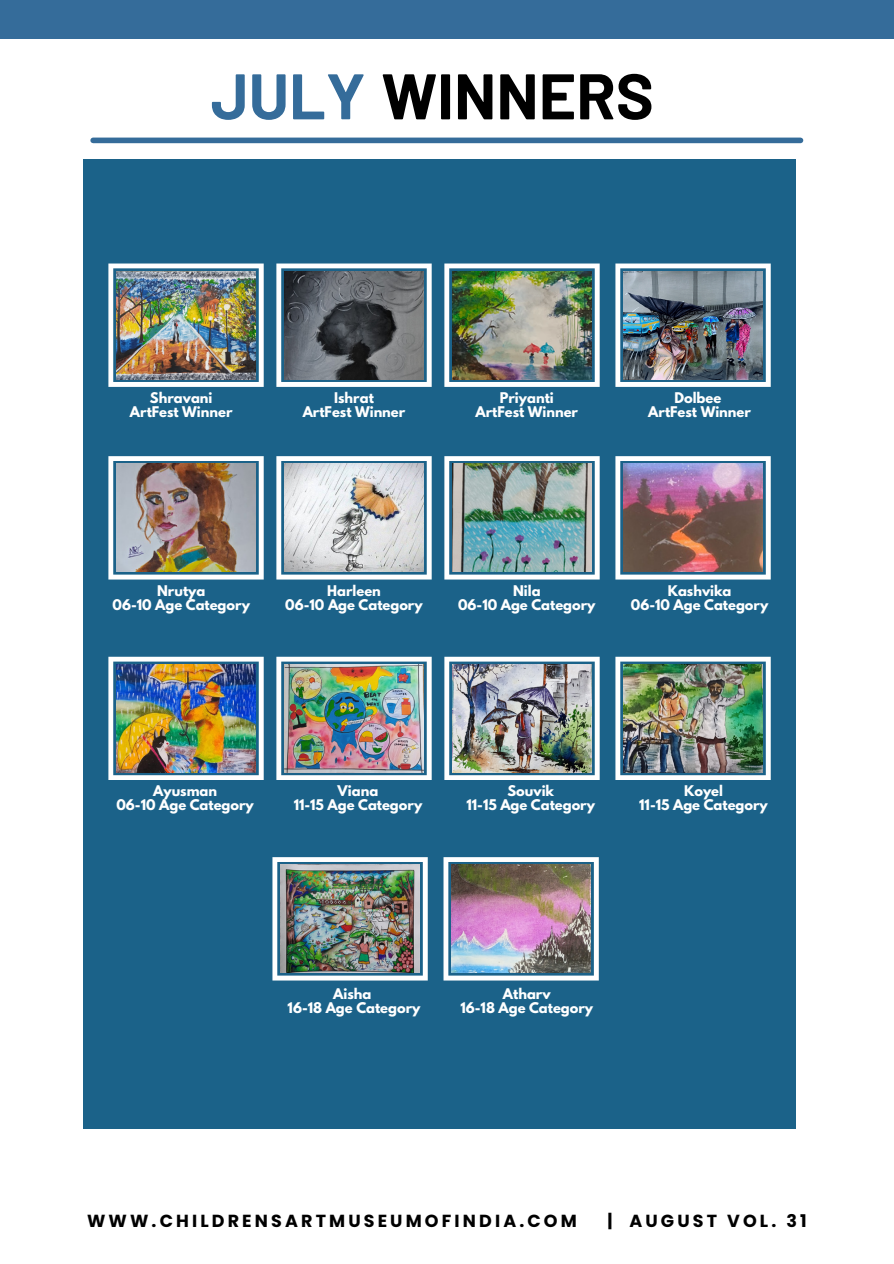
<style>
.page{position:relative;width:894px;height:1264px;background:#fff}
.page>*{position:absolute;margin:0;border:0;box-sizing:border-box;transform-origin:0 0}
.t1{font:700 64.35px "Barlow";color:#000}
.t2{font:700 17.55px "Poppins";letter-spacing:.18em;color:#000}
.t3{font:700 13.05px "League Spartan";color:#fff}
.s1{color:#356c9a}
</style>
<div class="page">
<div style="left:0;top:0;width:893px;height:39px;background:#356c9a"></div>
<div style="left:93px;top:138px;width:707px;height:5px;background:#356c9a"></div>
<div style="left:83px;top:160px;width:712px;height:968px;background:#1b6289"></div>
<svg style="left:108px;top:263px;width:155px;height:124px"></svg>
<img style="left:116px;top:271px;width:140px;height:108px">
<svg style="left:276px;top:263px;width:155px;height:124px"></svg>
<img style="left:284px;top:271px;width:139px;height:108px">
<svg style="left:444px;top:263px;width:155px;height:124px"></svg>
<img style="left:452px;top:271px;width:139px;height:108px">
<svg style="left:108px;top:456px;width:155px;height:123px"></svg>
<img style="left:116px;top:464px;width:140px;height:108px">
<svg style="left:276px;top:456px;width:155px;height:123px"></svg>
<img style="left:284px;top:464px;width:139px;height:108px">
<svg style="left:444px;top:456px;width:155px;height:123px"></svg>
<img style="left:452px;top:464px;width:139px;height:108px">
<svg style="left:108px;top:656px;width:155px;height:124px"></svg>
<img style="left:116px;top:664px;width:140px;height:108px">
<svg style="left:276px;top:656px;width:155px;height:124px"></svg>
<img style="left:284px;top:664px;width:139px;height:108px">
<svg style="left:444px;top:656px;width:155px;height:124px"></svg>
<img style="left:452px;top:664px;width:139px;height:108px">
<svg style="left:272px;top:857px;width:155px;height:123px"></svg>
<img style="left:280px;top:864px;width:139px;height:108px">
<svg style="left:615px;top:263px;width:155px;height:124px"></svg>
<img style="left:623px;top:271px;width:139px;height:108px">
<svg style="left:615px;top:456px;width:155px;height:123px"></svg>
<img style="left:623px;top:464px;width:139px;height:108px">
<svg style="left:615px;top:656px;width:155px;height:124px"></svg>
<img style="left:623px;top:664px;width:139px;height:108px">
<svg style="left:443px;top:857px;width:155px;height:123px"></svg>
<img style="left:451px;top:864px;width:139px;height:108px">
<h1 class="t1" style="left:211px;top:55px;width:444px"><span class="s1">JULY</span> WINNERS</h1>
<p class="t3" style="left:150px;top:391px;width:64px">Shravani</p>
<p class="t3" style="left:130px;top:405px;width:104px">ArtFest Winner</p>
<p class="t3" style="left:334px;top:391px;width:41px">Ishrat</p>
<p class="t3" style="left:302px;top:405px;width:104px">ArtFest Winner</p>
<p class="t3" style="left:499px;top:391px;width:56px">Priyanti</p>
<p class="t3" style="left:475px;top:405px;width:104px">ArtFest Winner</p>
<p class="t3" style="left:674px;top:391px;width:48px">Dolbee</p>
<p class="t3" style="left:648px;top:405px;width:104px">ArtFest Winner</p>
<p class="t3" style="left:157px;top:584px;width:50px">Nrutya</p>
<p class="t3" style="left:112px;top:598px;width:139px">06-10 Age Category</p>
<p class="t3" style="left:327px;top:584px;width:55px">Harleen</p>
<p class="t3" style="left:285px;top:598px;width:139px">06-10 Age Category</p>
<p class="t3" style="left:513px;top:584px;width:29px">Nila</p>
<p class="t3" style="left:458px;top:598px;width:139px">06-10 Age Category</p>
<p class="t3" style="left:667px;top:584px;width:65px">Kashvika</p>
<p class="t3" style="left:630px;top:598px;width:139px">06-10 Age Category</p>
<p class="t3" style="left:153px;top:784px;width:65px">Ayusman</p>
<p class="t3" style="left:116px;top:798px;width:139px">06-10 Age Category</p>
<p class="t3" style="left:337px;top:784px;width:42px">Viana</p>
<p class="t3" style="left:293px;top:798px;width:130px">11-15 Age Category</p>
<p class="t3" style="left:507px;top:784px;width:48px">Souvik</p>
<p class="t3" style="left:466px;top:798px;width:130px">11-15 Age Category</p>
<p class="t3" style="left:684px;top:784px;width:40px">Koyel</p>
<p class="t3" style="left:639px;top:798px;width:130px">11-15 Age Category</p>
<p class="t3" style="left:333px;top:987px;width:40px">Aisha</p>
<p class="t3" style="left:287px;top:1001px;width:134px">16-18 Age Category</p>
<p class="t3" style="left:503px;top:987px;width:49px">Atharv</p>
<h2 class="t3" style="left:460px;top:1001px;width:134px">16-18 Age Category</h2>
<p class="t2" style="left:87px;top:1208px;width:491px">WWW.CHILDRENSARTMUSEUMOFINDIA.COM</p>
<p class="t2" style="left:607px;top:1208px;width:201px">| AUGUST VOL. 31</p>
</div>
